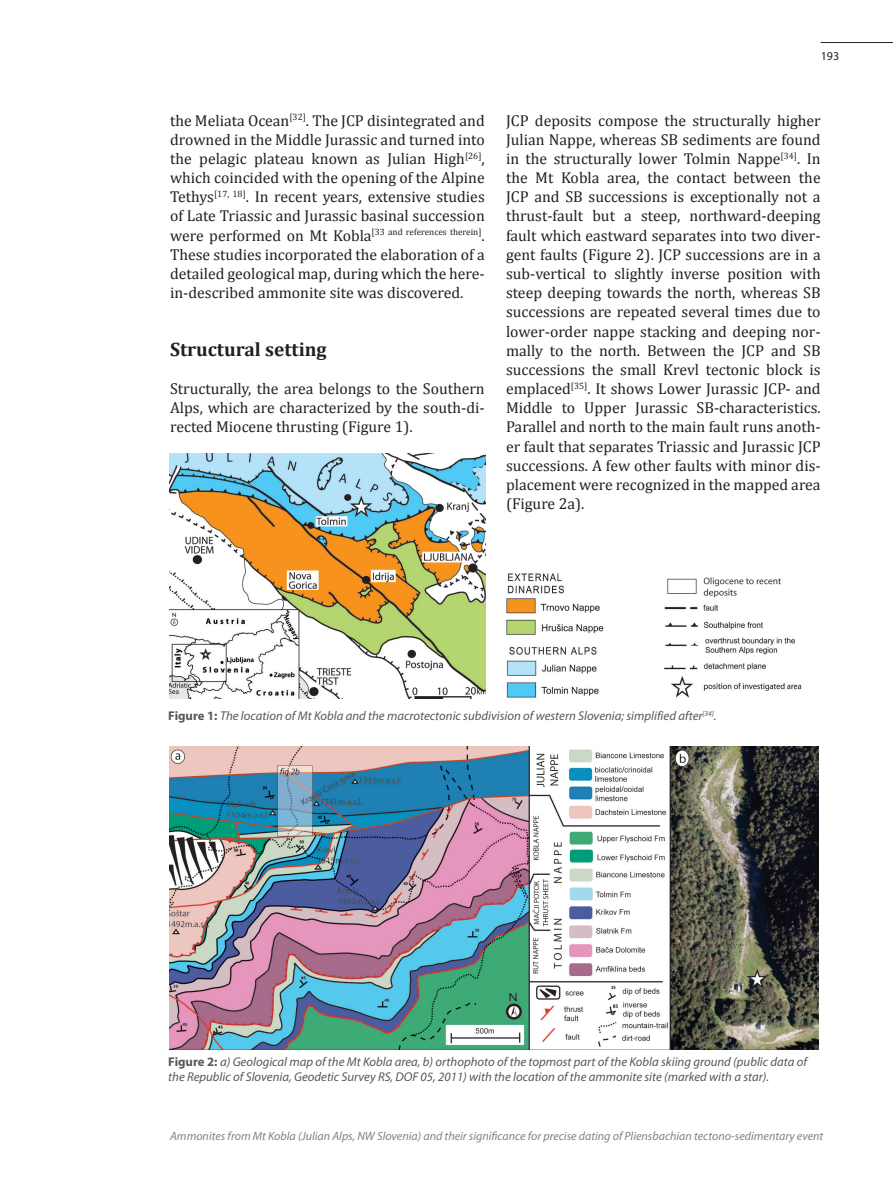
<style>
.page{position:relative;width:893px;height:1191px;background:#fff}
.page>*{position:absolute;margin:0;border:0;box-sizing:border-box;transform-origin:0 0}
.t1{font:700 19.5px "Cambria";color:#231f20}
.t2{font:15.75px/19.2px "Cambria";color:#231f20;text-align:justify}
.t3{font:italic 12.75px/15.3px "Myriad Pro";color:#57585a}
.t4{font:italic 12px "Myriad Pro";color:#808285}
.t5{font:12px "Myriad Pro";color:#231f20}
.t6{font:9.15px "Cambria";color:#231f20}
.s1{font-size:15.75px}
.s2{font-weight:700;font-style:normal}
</style>
<div class="page">
<hr style="left:821px;top:42px;width:72px;height:1px;background:#231f20">
<img style="left:169px;top:454px;width:317px;height:244px">
<img style="left:506px;top:573px;width:296px;height:125px">
<img style="left:169px;top:746px;width:649px;height:303px">
<p class="t2" style="left:170px;top:110px;width:316px">the Meliata Ocean<sup>[32]</sup>. The JCP disintegrated and drowned in the Middle Jurassic and turned into the pelagic plateau known as Julian High<sup>[26]</sup>, which coincided with the opening of the Alpine Tethys<sup>[17,</sup> <sup>18]</sup>. In recent years, extensive studies of Late Triassic and Jurassic basinal succession</p>
<p class="t6" style="left:170px;top:227px;width:316px"><span class="s1">were performed on Mt Kobla</span>[33 and references therein]<span class="s1">.</span></p>
<p class="t2" style="left:170px;top:245px;width:316px">These studies incorporated the elaboration of a detailed geological map, during which the here&shy;in-described ammonite site was discovered.</p>
<p class="t1" style="left:170px;top:335px;width:158px">Structural setting</p>
<p class="t2" style="left:170px;top:379px;width:316px">Structurally, the area belongs to the Southern Alps, which are characterized by the south-di&shy;rected Miocene thrusting (Figure 1).</p>
<p class="t5" style="left:821px;top:48px;width:20px">193</p>
<p class="t2" style="left:506px;top:110px;width:316px">JCP deposits compose the structurally higher Julian Nappe, whereas SB sediments are found in the structurally lower Tolmin Nappe<sup>[34]</sup>. In the Mt Kobla area, the contact between the JCP and SB successions is exceptionally not a thrust-fault but a steep, northward-deeping fault which eastward separates into two diver&shy;gent faults (Figure 2). JCP successions are in a sub-vertical to slightly inverse position with steep deeping towards the north, whereas SB successions are repeated several times due to lower-order nappe stacking and deeping nor&shy;mally to the north. Between the JCP and SB successions the small Krevl tectonic block is emplaced<sup>[35]</sup>. It shows Lower Jurassic JCP- and Middle to Upper Jurassic SB-characteristics.<br>Parallel and north to the main fault runs anoth&shy;er fault that separates Triassic and Jurassic JCP successions. A few other faults with minor dis&shy;placement were recognized in the mapped area (Figure 2a).</p>
<p class="t3" style="left:168px;top:708px;width:550px"><span class="s2">Figure 1:</span> The location of Mt Kobla and the macrotectonic subdivision of western Slovenia; simplified after<sup>[34]</sup>.</p>
<p class="t3" style="left:168px;top:1053px;width:640px"><span class="s2">Figure 2:</span> a) Geological map of the Mt Kobla area, b) orthophoto of the topmost part of the Kobla skiing ground (public data of the Republic of Slovenia, Geodetic Survey RS, DOF 05, 2011) with the location of the ammonite site (marked with a star).</p>
<p class="t4" style="left:170px;top:1128px;width:655px">Ammonites from Mt Kobla (Julian Alps, NW Slovenia) and their significance for precise dating of Pliensbachian tectono-sedimentary event</p>
</div>
